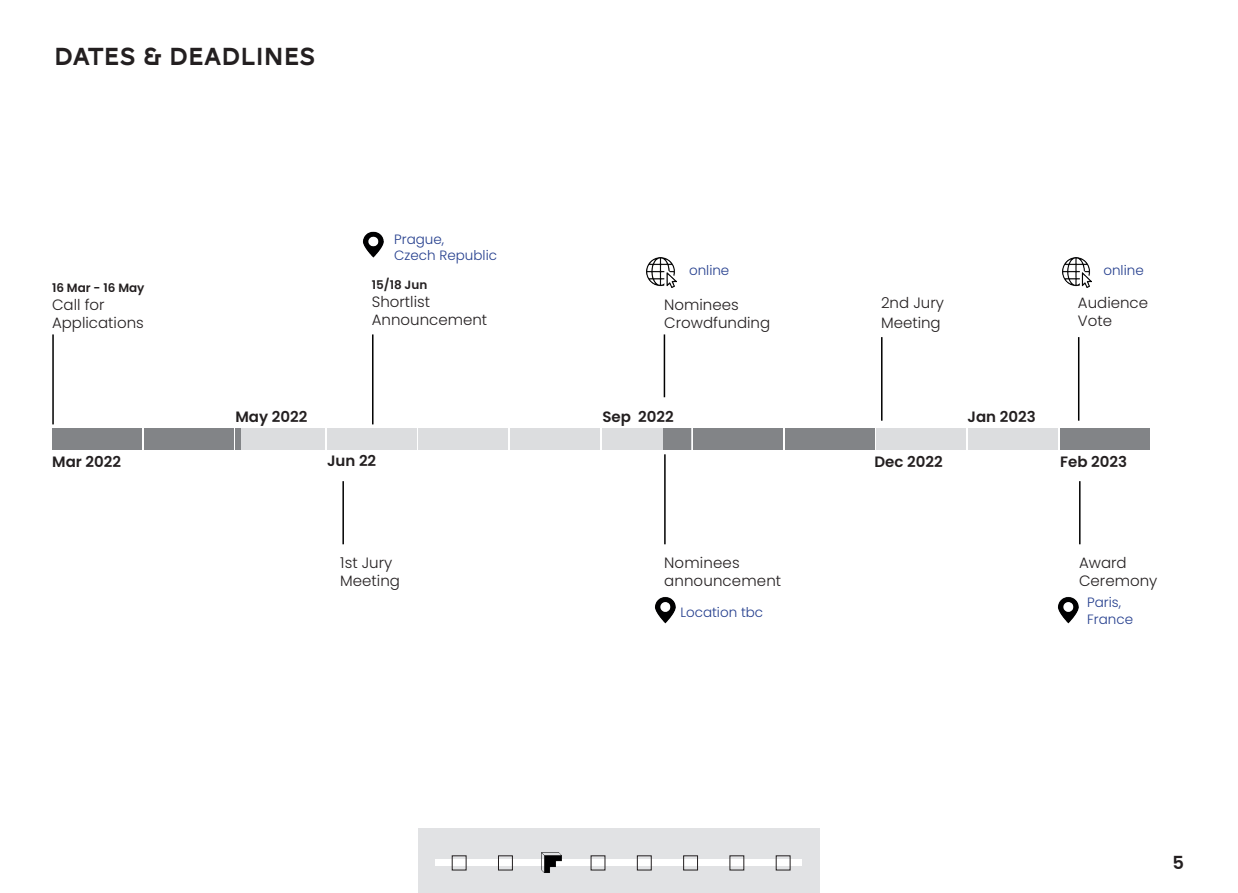
<style>
.page{position:relative;width:1238px;height:893px;background:#fff}
.page>*{position:absolute;margin:0;border:0;box-sizing:border-box;transform-origin:0 0}
.t1{font:25.5px "AW Conqueror Carved One";color:#231f20}
.t2{font:600 18px "Poppins";color:#231f20}
.t3{font:300 15px/18px "Poppins";color:#231f20}
.t4{font:600 15px "Poppins";color:#231f20}
.t5{font:300 13.5px/16.2px "Poppins";color:#253f8e}
.t6{font:600 12px "Poppins";color:#231f20}
</style>
<div class="page">
<div style="left:418px;top:829px;width:401px;height:64px;background:#e1e2e4"></div>
<hr style="left:342px;top:481px;width:2px;height:63px;background:#000">
<div style="left:435px;top:859px;width:367px;height:7px;background:#fff"></div>
<div style="left:683px;top:855px;width:15px;height:15px;border:1px solid #231f20"></div>
<img style="left:541px;top:852px;width:21px;height:21px">
<div style="left:498px;top:855px;width:15px;height:15px;border:1px solid #231f20"></div>
<div style="left:52px;top:429px;width:90px;height:21px;background:#828487"></div>
<div style="left:144px;top:429px;width:89px;height:21px;background:#828487"></div>
<div style="left:235px;top:429px;width:90px;height:21px;background:#dcdddf"></div>
<div style="left:327px;top:429px;width:89px;height:21px;background:#dcdddf"></div>
<div style="left:418px;top:429px;width:90px;height:21px;background:#dcdddf"></div>
<div style="left:510px;top:429px;width:89px;height:21px;background:#dcdddf"></div>
<div style="left:602px;top:429px;width:89px;height:21px;background:#dcdddf"></div>
<div style="left:693px;top:429px;width:89px;height:21px;background:#828487"></div>
<div style="left:785px;top:429px;width:89px;height:21px;background:#828487"></div>
<div style="left:876px;top:429px;width:90px;height:21px;background:#dcdddf"></div>
<div style="left:968px;top:429px;width:89px;height:21px;background:#dcdddf"></div>
<div style="left:1059px;top:429px;width:90px;height:21px;background:#828487"></div>
<hr style="left:663px;top:334px;width:2px;height:63px;background:#000">
<hr style="left:52px;top:334px;width:2px;height:90px;background:#000">
<img style="left:1058px;top:597px;width:20px;height:27px">
<hr style="left:664px;top:454px;width:1px;height:90px;background:#000">
<img style="left:655px;top:597px;width:20px;height:27px">
<hr style="left:372px;top:334px;width:1px;height:90px;background:#000">
<img style="left:362px;top:231px;width:22px;height:27px">
<div style="left:663px;top:429px;width:28px;height:21px;background:#828487"></div>
<img style="left:646px;top:257px;width:30px;height:30px">
<hr style="left:881px;top:337px;width:1px;height:84px;background:#000">
<hr style="left:1078px;top:481px;width:2px;height:63px;background:#000">
<hr style="left:1077px;top:337px;width:2px;height:84px;background:#000">
<img style="left:1062px;top:257px;width:29px;height:30px">
<div style="left:235px;top:429px;width:6px;height:21px;background:#828487"></div>
<h1 class="t1" style="left:54px;top:45px;width:263px">DATES &amp; DEADLINES</h1>
<p class="t6" style="left:52px;top:281px;width:94px">16 Mar - 16 May</p>
<p class="t3" style="left:52px;top:296px;width:93px">Call for<br>Applications</p>
<p class="t4" style="left:235px;top:408px;width:73px">May 2022</p>
<p class="t5" style="left:394px;top:231px;width:104px">Prague,<br>Czech Republic</p>
<p class="t6" style="left:372px;top:278px;width:57px">15/18 Jun</p>
<p class="t3" style="left:372px;top:292px;width:117px">Shortlist<br>Announcement</p>
<p class="t5" style="left:689px;top:262px;width:42px">online</p>
<p class="t3" style="left:664px;top:296px;width:108px">Nominees<br>Crowdfunding</p>
<p class="t4" style="left:602px;top:408px;width:73px">Sep 2022</p>
<p class="t5" style="left:1103px;top:262px;width:42px">online</p>
<p class="t3" style="left:881px;top:293px;width:64px;line-height:19.5px">2nd Jury<br>Meeting</p>
<p class="t3" style="left:1077px;top:294px;width:72px">Audience<br>Vote</p>
<p class="t4" style="left:967px;top:408px;width:70px">Jan 2023</p>
<p class="t4" style="left:52px;top:453px;width:70px">Mar 2022</p>
<p class="t4" style="left:327px;top:452px;width:51px">Jun 22</p>
<p class="t4" style="left:874px;top:453px;width:70px">Dec 2022</p>
<p class="t4" style="left:1060px;top:453px;width:68px">Feb 2023</p>
<p class="t3" style="left:340px;top:553px;width:61px">1st Jury<br>Meeting</p>
<p class="t3" style="left:664px;top:553px;width:118px">Nominees announcement</p>
<p class="t5" style="left:680px;top:604px;width:84px">Location tbc</p>
<p class="t3" style="left:1078px;top:553px;width:80px">Award<br>Ceremony</p>
<p class="t5" style="left:1087px;top:595px;width:47px">Paris,<br>France</p>
<p class="t2" style="left:1172px;top:852px;width:13px">5</p>
</div>
